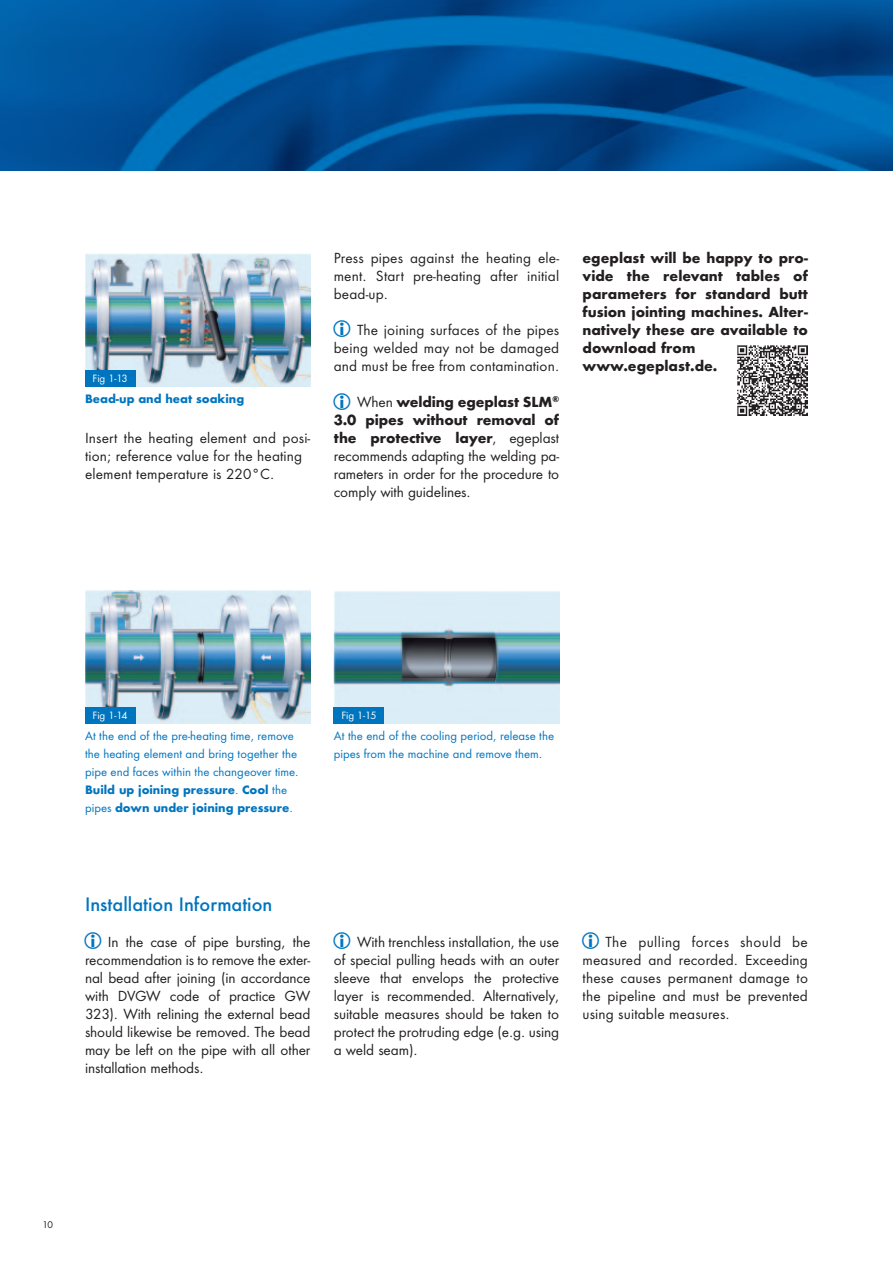
<style>
.page{position:relative;width:893px;height:1263px;background:#fff}
.page>*{position:absolute;margin:0;border:0;box-sizing:border-box;transform-origin:0 0}
.t1{font:500 18px "Futura ND";color:#0075bf}
.t2{font:13.5px/18px "Futura ND";letter-spacing:.01em;color:#231f20;text-align:justify}
.t3{font:700 13.5px/18px "Futura ND";color:#231f20}
.t4{font:11.25px/18px "Futura ND";color:#0075bf}
.t5{font:700 11.25px "Futura ND";color:#0075bf}
.t6{font:9.75px "Futura ND";letter-spacing:-.005em;color:#fff}
.t7{font:9px "Futura ND";color:#231f20}
.s1{font-weight:700}
</style>
<div class="page">
<img style="left:0;top:0;width:893px;height:170px">
<img style="left:85px;top:590px;width:225px;height:134px">
<img style="left:334px;top:591px;width:225px;height:133px">
<div style="left:334px;top:707px;width:50px;height:17px;background:#0075bf"></div>
<div style="left:85px;top:707px;width:50px;height:17px;background:#0075bf"></div>
<img style="left:85px;top:253px;width:225px;height:134px">
<div style="left:85px;top:370px;width:50px;height:17px;background:#0075bf"></div>
<img style="left:738px;top:346px;width:70px;height:70px">
<p class="t6" style="left:93px;top:372px;width:37px">Fig 1-13</p>
<p class="t5" style="left:85px;top:391px;width:161px">Bead-up and heat soaking</p>
<p class="t2" style="left:85px;top:429px;width:227px;text-align:left">Insert the heating element and posi&shy;tion; reference value for the heating element temperature is 220°C.</p>
<p class="t2" style="left:334px;top:249px;width:227px">Press pipes against the heating ele&shy;ment. Start pre-heating after initial bead-up.</p>
<p class="t2" style="left:334px;top:321px;width:227px;text-indent:23px">The joining surfaces of the pipes being welded may not be damaged and must be free from contamination.</p>
<p class="t2" style="left:334px;top:393px;width:227px;text-indent:23px">When <span class="s1">welding egeplast SLM</span><sup>® </sup><span class="s1">3.0 pipes without removal of the protective layer</span>, egeplast recommends adapting the welding pa&shy;rameters in order for the procedure to comply with guidelines.</p>
<p class="t3" style="left:583px;top:249px;width:227px">egeplast will be happy to pro&shy;vide the relevant tables of parameters for standard butt fusion jointing machines. Alter&shy;natively these are available to download from www.egeplast.de.</p>
<p class="t6" style="left:93px;top:709px;width:37px">Fig 1-14</p>
<p class="t6" style="left:341px;top:709px;width:37px">Fig 1-15</p>
<p class="t4" style="left:85px;top:726px;width:215px">At the end of the pre-heating time, remove the heating element and bring together the pipe end faces within the changeover time.<br><span class="s1">Build up joining pressure</span>. <span class="s1">Cool</span> the pipes <span class="s1">down under joining pressure</span>.</p>
<p class="t4" style="left:334px;top:726px;width:222px">At the end of the cooling period, release the pipes from the machine and remove them.</p>
<h1 class="t1" style="left:85px;top:892px;width:189px">Installation Information</h1>
<p class="t2" style="left:85px;top:933px;width:227px;text-indent:23px">In the case of pipe bursting, the recommendation is to remove the exter&shy;nal bead after joining (in accordance with DVGW code of practice GW 323). With relining the external bead should likewise be removed. The bead may be left on the pipe with all other installation methods.</p>
<p class="t2" style="left:334px;top:933px;width:227px;text-indent:23px">With trenchless installation, the use of special pulling heads with an outer sleeve that envelops the protective layer is recommended. Alternatively, suitable measures should be taken to protect the protruding edge (e.g. using a weld seam).</p>
<p class="t2" style="left:583px;top:933px;width:227px;text-indent:23px">The pulling forces should be measured and recorded. Exceeding these causes permanent damage to the pipeline and must be prevented using suitable measures.</p>
<p class="t7" style="left:43px;top:1218px;width:12px">10</p>
</div>
